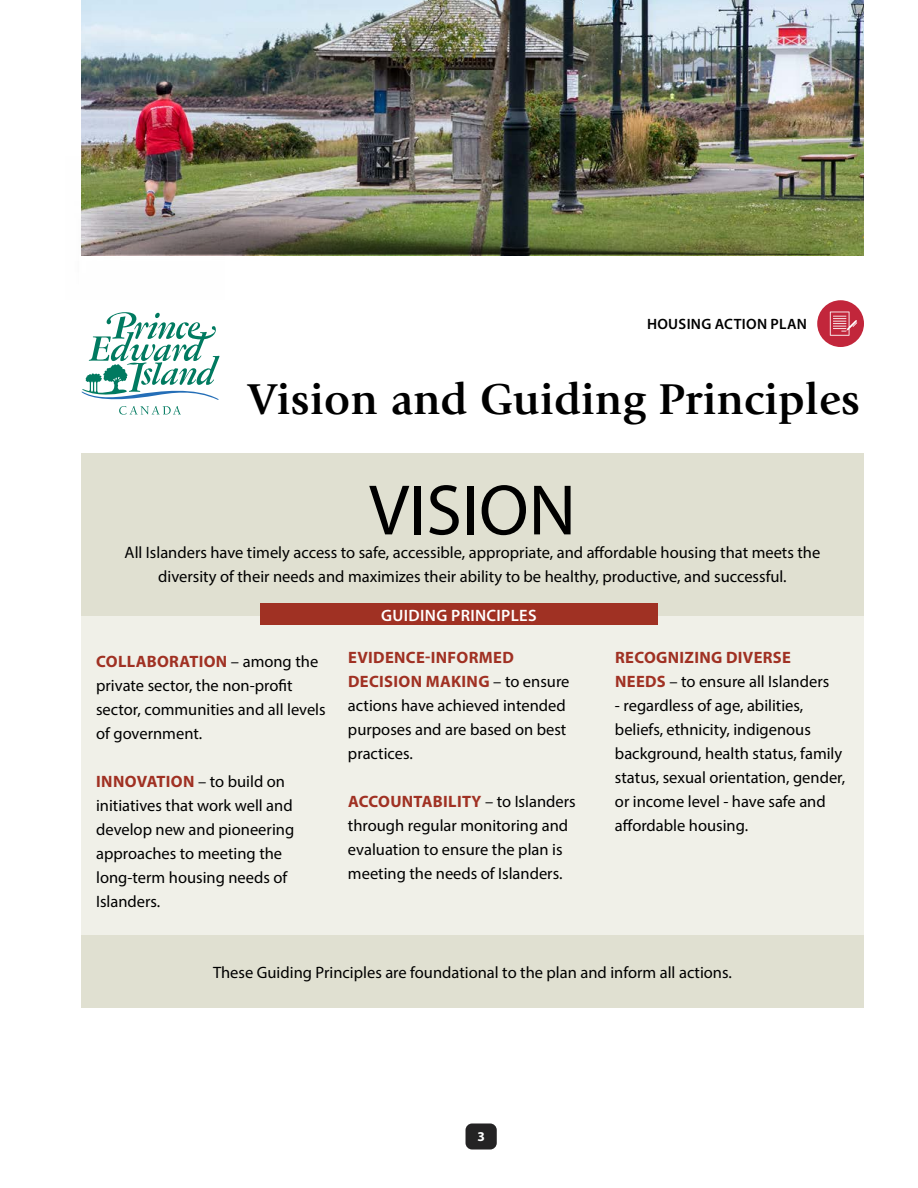
<style>
.page{position:relative;width:918px;height:1188px;background:#fff}
.page>*{position:absolute;margin:0;border:0;box-sizing:border-box;transform-origin:0 0}
.t1{font:72px "Myriad Pro";color:#000}
.t2{font:700 45px "Giovanni";color:#000}
.t3{font:16.5px/24px "Myriad Pro";color:#000}
.t4{font:700 16.5px/24px "Myriad Pro";letter-spacing:.02em;color:#a03123}
.t5{font:600 16.5px "Myriad Pro";letter-spacing:.02em;color:#fff}
.t6{font:600 15px "Myriad Pro";letter-spacing:.02em;color:#000}
.t7{font:700 13.5px "Myriad Pro";color:#fff}
.s1{font-weight:700;color:#a03123}
.s2{font-weight:400;color:#000}
</style>
<div class="page">
<div style="left:466px;top:1123px;width:31px;height:27px;background:#242324;border-radius:7px"></div>
<div style="left:81px;top:598px;width:783px;height:350px;background:#f0f0e8"></div>
<div style="left:81px;top:453px;width:783px;height:163px;background:#e0e0d1"></div>
<img style="left:82px;top:0;width:782px;height:146px">
<img style="left:81px;top:146px;width:783px;height:157px">
<div style="left:817px;top:300px;width:47px;height:47px;background:#c2263b;border-radius:50%"></div>
<svg style="left:830px;top:312px;width:27px;height:24px"></svg>
<div style="left:81px;top:936px;width:783px;height:72px;background:#e0e0d1"></div>
<svg style="left:81px;top:312px;width:138px;height:103px"></svg>
<div style="left:260px;top:604px;width:398px;height:21px;background:#a03123"></div>
<p class="t6" style="left:647px;top:315px;width:161px">HOUSING ACTION PLAN</p>
<h2 class="t2" style="left:248px;top:373px;width:613px">Vision and Guiding Principles</h2>
<h1 class="t1" style="left:369px;top:466px;width:209px">VISION</h1>
<p class="t3" style="left:125px;top:541px;width:697px;text-align:center">All Islanders have timely access to safe, accessible, appropriate, and affordable housing that meets the diversity of their needs and maximizes their ability to be healthy, productive, and successful.</p>
<p class="t3" style="left:96px;top:650px;width:231px"><span class="s1">COLLABORATION</span> – among the private sector, the non-profit sector, communities and all levels of government.</p>
<p class="t3" style="left:96px;top:770px;width:200px"><span class="s1">INNOVATION</span> – to build on initiatives that work well and develop new and pioneering approaches to meeting the long-term housing needs of<br>Islanders.</p>
<p class="t5" style="left:381px;top:604px;width:157px">GUIDING PRINCIPLES</p>
<p class="t3" style="left:348px;top:645px;width:223px"><span class="s1">EVIDENCE-INFORMED<br>DECISION MAKING</span> – to ensure actions have achieved intended purposes and are based on best practices.</p>
<p class="t3" style="left:348px;top:789px;width:229px"><span class="s1">ACCOUNTABILITY</span> – to Islanders through regular monitoring and evaluation to ensure the plan is meeting the needs of Islanders.</p>
<p class="t4" style="left:615px;top:645px;width:216px">RECOGNIZING DIVERSE<br>NEEDS <span class="s2">– to ensure all Islanders</span></p>
<p class="t3" style="left:615px;top:693px;width:232px">- regardless of age, abilities, beliefs, ethnicity, indigenous background, health status, family status, sexual orientation, gender, or income level - have safe and affordable housing.</p>
<p class="t3" style="left:213px;top:960px;width:520px">These Guiding Principles are foundational to the plan and inform all actions.</p>
<p class="t7" style="left:477px;top:1127px;width:9px">3</p>
</div>
